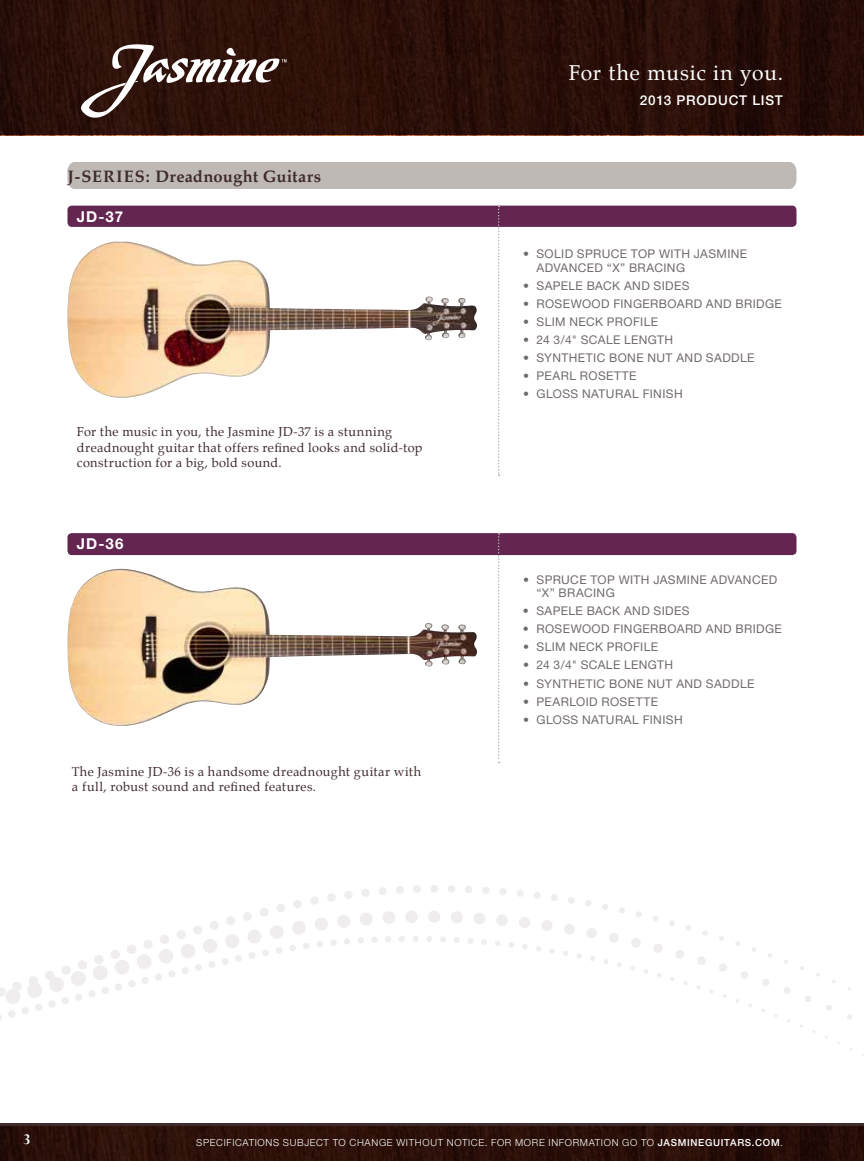
<style>
.page{position:relative;width:864px;height:1161px;background:#fff}
.page>*{position:absolute;margin:0;border:0;box-sizing:border-box;transform-origin:0 0}
.t1{font:21px "Palatino";letter-spacing:.035em;color:#fff}
.t2{font:700 16.5px "Palatino";letter-spacing:.025em;color:#3f2b2e}
.t3{font:700 16.5px "Perpetua";color:#fff}
.t4{font:700 15px "Helvetica Neue";letter-spacing:.06em;color:#fff}
.t5{font:500 13.5px "Helvetica Neue";letter-spacing:.06em;color:#fff}
.t6{font:12.75px/15.3px "Palatino";letter-spacing:.025em;color:#3f2b2e}
.t7{font:12px/13.5px "Helvetica Neue";letter-spacing:.03em;color:#726a6b}
.t8{font:300 9.75px "Helvetica Neue";letter-spacing:.07em;color:#fff}
.s1{font-weight:500}
</style>
<div class="page">
<div style="left:0;top:1123px;width:864px;height:38px;background:linear-gradient(to right,#3f2b2e,#3f2b2e)"></div>
<img style="left:0;top:0;width:864px;height:135px">
<img style="left:0;top:1127px;width:864px;height:34px">
<svg style="left:697px;top:985px;width:4px;height:4px"></svg>
<svg style="left:683px;top:981px;width:5px;height:4px"></svg>
<svg style="left:670px;top:977px;width:4px;height:4px"></svg>
<svg style="left:657px;top:973px;width:4px;height:4px"></svg>
<svg style="left:644px;top:969px;width:4px;height:5px"></svg>
<svg style="left:630px;top:966px;width:5px;height:4px"></svg>
<svg style="left:617px;top:962px;width:5px;height:5px"></svg>
<svg style="left:604px;top:959px;width:4px;height:5px"></svg>
<svg style="left:590px;top:956px;width:5px;height:5px"></svg>
<svg style="left:577px;top:953px;width:5px;height:5px"></svg>
<svg style="left:563px;top:951px;width:5px;height:5px"></svg>
<svg style="left:550px;top:948px;width:5px;height:5px"></svg>
<svg style="left:536px;top:946px;width:5px;height:5px"></svg>
<svg style="left:522px;top:944px;width:6px;height:5px"></svg>
<svg style="left:509px;top:942px;width:5px;height:6px"></svg>
<svg style="left:495px;top:941px;width:6px;height:5px"></svg>
<svg style="left:481px;top:939px;width:6px;height:6px"></svg>
<svg style="left:468px;top:938px;width:5px;height:6px"></svg>
<svg style="left:454px;top:937px;width:6px;height:6px"></svg>
<svg style="left:440px;top:937px;width:6px;height:5px"></svg>
<svg style="left:426px;top:936px;width:6px;height:6px"></svg>
<svg style="left:413px;top:936px;width:6px;height:6px"></svg>
<svg style="left:399px;top:936px;width:6px;height:6px"></svg>
<svg style="left:385px;top:936px;width:6px;height:6px"></svg>
<div style="left:371px;top:936px;width:7px;height:7px;background:#efeded;border-radius:3px"></div>
<div style="left:357px;top:937px;width:7px;height:7px;background:#efeded;border-radius:3px"></div>
<div style="left:344px;top:938px;width:6px;height:7px;background:#efeded;border-radius:3px"></div>
<div style="left:330px;top:939px;width:7px;height:7px;background:#efeded;border-radius:3px"></div>
<div style="left:316px;top:941px;width:7px;height:7px;background:#efeded;border-radius:3px"></div>
<svg style="left:303px;top:942px;width:7px;height:8px"></svg>
<div style="left:289px;top:944px;width:7px;height:8px;background:#efeded;border-radius:3px"></div>
<div style="left:275px;top:947px;width:8px;height:7px;background:#efeded;border-radius:3px"></div>
<div style="left:262px;top:949px;width:7px;height:8px;background:#efeded;border-radius:3px"></div>
<div style="left:248px;top:952px;width:8px;height:7px;background:#efeded;border-radius:3px"></div>
<div style="left:235px;top:955px;width:7px;height:7px;background:#efeded;border-radius:3px"></div>
<div style="left:221px;top:958px;width:8px;height:7px;background:#efeded;border-radius:3px"></div>
<svg style="left:847px;top:1014px;width:5px;height:6px"></svg>
<svg style="left:826px;top:1005px;width:6px;height:6px"></svg>
<svg style="left:805px;top:996px;width:6px;height:6px"></svg>
<svg style="left:784px;top:987px;width:6px;height:7px"></svg>
<svg style="left:762px;top:979px;width:7px;height:7px"></svg>
<svg style="left:741px;top:971px;width:7px;height:8px"></svg>
<svg style="left:719px;top:964px;width:8px;height:8px"></svg>
<svg style="left:697px;top:957px;width:9px;height:8px"></svg>
<svg style="left:675px;top:950px;width:9px;height:9px"></svg>
<svg style="left:653px;top:944px;width:9px;height:9px"></svg>
<svg style="left:631px;top:938px;width:10px;height:10px"></svg>
<svg style="left:609px;top:933px;width:10px;height:10px"></svg>
<svg style="left:587px;top:928px;width:10px;height:10px"></svg>
<svg style="left:564px;top:924px;width:11px;height:10px"></svg>
<svg style="left:542px;top:920px;width:10px;height:11px"></svg>
<svg style="left:519px;top:917px;width:11px;height:11px"></svg>
<svg style="left:496px;top:915px;width:12px;height:11px"></svg>
<svg style="left:473px;top:912px;width:13px;height:13px"></svg>
<div style="left:451px;top:911px;width:12px;height:12px;background:#efeded;border-radius:6px"></div>
<svg style="left:428px;top:911px;width:12px;height:12px"></svg>
<svg style="left:405px;top:911px;width:13px;height:12px"></svg>
<div style="left:382px;top:911px;width:13px;height:13px;background:#efeded;border-radius:6px"></div>
<div style="left:360px;top:912px;width:13px;height:14px;background:#efeded;border-radius:6px"></div>
<svg style="left:337px;top:914px;width:14px;height:14px"></svg>
<svg style="left:315px;top:918px;width:13px;height:13px"></svg>
<svg style="left:292px;top:921px;width:14px;height:13px"></svg>
<svg style="left:270px;top:925px;width:13px;height:14px"></svg>
<svg style="left:248px;top:930px;width:13px;height:13px"></svg>
<svg style="left:225px;top:934px;width:14px;height:14px"></svg>
<svg style="left:816px;top:973px;width:4px;height:4px"></svg>
<svg style="left:800px;top:966px;width:4px;height:4px"></svg>
<svg style="left:784px;top:960px;width:4px;height:4px"></svg>
<svg style="left:768px;top:953px;width:4px;height:5px"></svg>
<svg style="left:752px;top:947px;width:4px;height:5px"></svg>
<svg style="left:735px;top:941px;width:5px;height:5px"></svg>
<svg style="left:719px;top:936px;width:5px;height:5px"></svg>
<svg style="left:702px;top:930px;width:6px;height:5px"></svg>
<svg style="left:686px;top:925px;width:5px;height:6px"></svg>
<svg style="left:669px;top:920px;width:6px;height:6px"></svg>
<div style="left:652px;top:915px;width:7px;height:7px;background:#efeded;border-radius:3px"></div>
<div style="left:635px;top:911px;width:7px;height:7px;background:#efeded;border-radius:3px"></div>
<div style="left:619px;top:907px;width:6px;height:7px;background:#efeded;border-radius:3px"></div>
<div style="left:602px;top:903px;width:7px;height:7px;background:#efeded;border-radius:3px"></div>
<div style="left:585px;top:900px;width:7px;height:7px;background:#efeded;border-radius:3px"></div>
<div style="left:568px;top:897px;width:7px;height:7px;background:#efeded;border-radius:3px"></div>
<div style="left:551px;top:894px;width:7px;height:7px;background:#efeded;border-radius:3px"></div>
<div style="left:534px;top:892px;width:7px;height:7px;background:#efeded;border-radius:3px"></div>
<div style="left:516px;top:890px;width:8px;height:7px;background:#efeded;border-radius:3px"></div>
<div style="left:499px;top:888px;width:8px;height:7px;background:#efeded;border-radius:3px"></div>
<div style="left:482px;top:887px;width:8px;height:7px;background:#efeded;border-radius:4px"></div>
<div style="left:465px;top:886px;width:8px;height:7px;background:#efeded;border-radius:4px"></div>
<div style="left:448px;top:885px;width:7px;height:8px;background:#efeded;border-radius:4px"></div>
<div style="left:430px;top:885px;width:8px;height:8px;background:#efeded;border-radius:4px"></div>
<div style="left:413px;top:885px;width:8px;height:8px;background:#efeded;border-radius:4px"></div>
<div style="left:396px;top:886px;width:8px;height:8px;background:#efeded;border-radius:4px"></div>
<div style="left:378px;top:887px;width:9px;height:8px;background:#efeded;border-radius:4px"></div>
<div style="left:361px;top:888px;width:9px;height:9px;background:#efeded;border-radius:4px"></div>
<div style="left:344px;top:890px;width:9px;height:9px;background:#efeded;border-radius:4px"></div>
<div style="left:327px;top:893px;width:9px;height:9px;background:#efeded;border-radius:4px"></div>
<svg style="left:310px;top:896px;width:9px;height:9px"></svg>
<svg style="left:293px;top:900px;width:9px;height:8px"></svg>
<svg style="left:277px;top:904px;width:8px;height:8px"></svg>
<svg style="left:260px;top:908px;width:8px;height:8px"></svg>
<svg style="left:243px;top:912px;width:9px;height:9px"></svg>
<svg style="left:226px;top:916px;width:9px;height:9px"></svg>
<svg style="left:0;top:921px;width:219px;height:99px"></svg>
<svg style="left:81px;top:44px;width:206px;height:74px"></svg>
<div style="left:68px;top:162px;width:729px;height:27px;background:#bfb9b6"></div>
<div style="left:68px;top:206px;width:728px;height:21px;background:#622650;border-radius:4px"></div>
<img style="left:68px;top:242px;width:409px;height:156px">
<svg style="left:498px;top:206px;width:2px;height:270px"></svg>
<div style="left:68px;top:533px;width:728px;height:22px;background:#622650;border-radius:4px"></div>
<img style="left:67px;top:569px;width:410px;height:157px">
<svg style="left:498px;top:533px;width:2px;height:230px"></svg>
<h2 class="t2" style="left:68px;top:163px;width:255px">J-SERIES: Dreadnought Guitars</h2>
<p class="t4" style="left:77px;top:207px;width:48px">JD-37</p>
<p class="t6" style="left:77px;top:424px;width:347px">For the music in you, the Jasmine JD-37 is a stunning dreadnought guitar that offers refined looks and solid-top construction for a big, bold sound.</p>
<p class="t4" style="left:77px;top:534px;width:48px">JD-36</p>
<p class="t6" style="left:72px;top:763px;width:351px">The Jasmine JD-36 is a handsome dreadnought guitar with a full, robust sound and refined features.</p>
<h1 class="t1" style="left:569px;top:56px;width:216px">For the music in you.</h1>
<p class="t5" style="left:640px;top:92px;width:145px">2013 PRODUCT LIST</p>
<p class="t7" style="left:537px;top:247px;width:212px;text-indent:-14px">• SOLID SPRUCE TOP WITH JASMINE<br>ADVANCED “X” BRACING</p>
<p class="t7" style="left:523px;top:279px;width:167px">• SAPELE BACK AND SIDES</p>
<p class="t7" style="left:523px;top:297px;width:260px">• ROSEWOOD FINGERBOARD AND BRIDGE</p>
<p class="t7" style="left:523px;top:315px;width:137px">• SLIM NECK PROFILE</p>
<p class="t7" style="left:523px;top:333px;width:152px">• 24 3/4" SCALE LENGTH</p>
<p class="t7" style="left:523px;top:351px;width:233px">• SYNTHETIC BONE NUT AND SADDLE</p>
<p class="t7" style="left:523px;top:369px;width:115px">• PEARL ROSETTE</p>
<p class="t7" style="left:523px;top:387px;width:161px">• G LOSS NATURAL FINISH</p>
<p class="t7" style="left:536px;top:572px;width:242px;text-indent:-13px">• SPRUCE TOP WITH JASMINE ADVANCED “X” BRACING</p>
<p class="t7" style="left:523px;top:604px;width:167px">• SAPELE BACK AND SIDES</p>
<p class="t7" style="left:523px;top:622px;width:260px">• ROSEWOOD FINGERBOARD AND BRIDGE</p>
<p class="t7" style="left:523px;top:640px;width:137px">• SLIM NECK PROFILE</p>
<p class="t7" style="left:523px;top:658px;width:152px">• 24 3/4" SCALE LENGTH</p>
<p class="t7" style="left:523px;top:676px;width:233px">• SYNTHETIC BONE NUT AND SADDLE</p>
<p class="t7" style="left:523px;top:694px;width:137px">• PEARLOID ROSETTE</p>
<p class="t7" style="left:523px;top:713px;width:161px">• G LOSS NATURAL FINISH</p>
<h2 class="t3" style="left:23px;top:1129px;width:9px">3</h2>
<p class="t8" style="left:196px;top:1137px;width:588px">SPECIFICATIONS SUBJECT TO CHANGE WITHOUT NOTICE. FOR MORE INFORMATION GO TO <span class="s1">JASMI NEGUITARS.COM</span>.</p>
</div>
